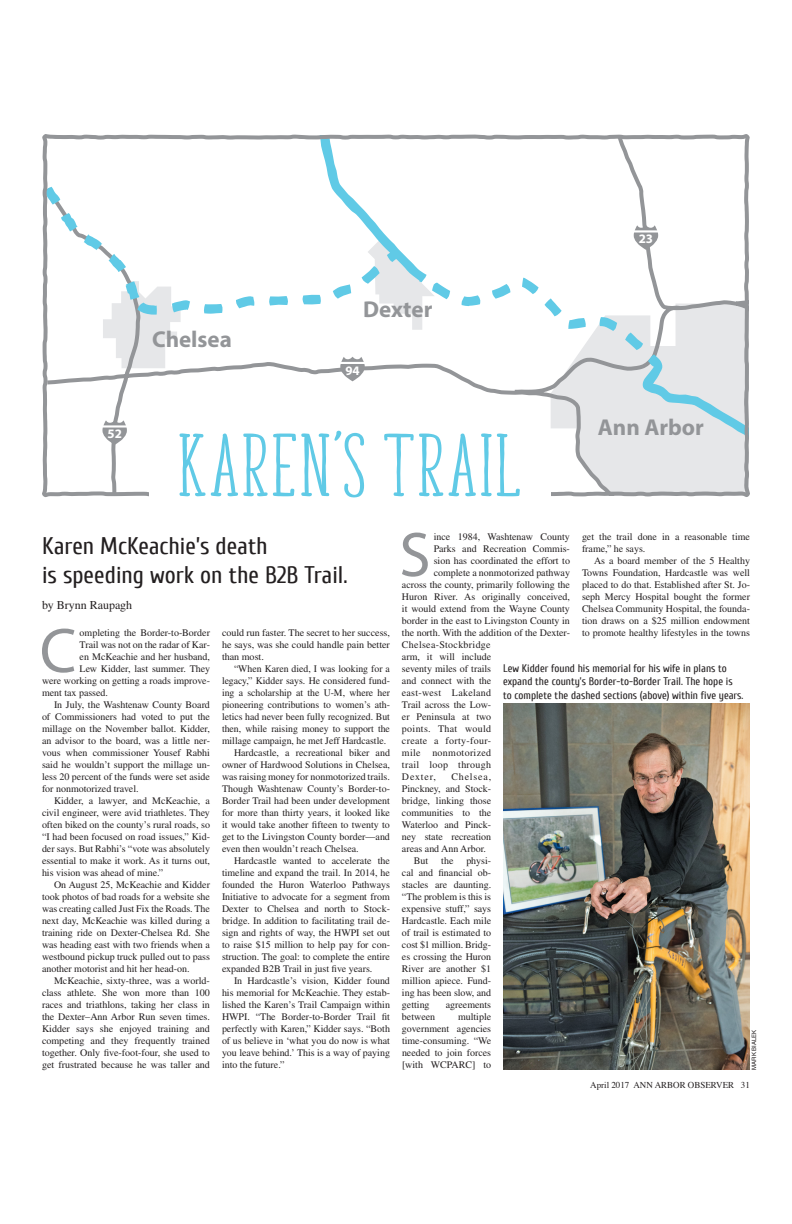
<style>
.page{position:relative;width:792px;height:1224px;background:#fff}
.page>*{position:absolute;margin:0;border:0;box-sizing:border-box;transform-origin:0 0}
.t1{font:86.7px "DEVIOUS";color:#60cae6}
.FeatureInitCap_copy{font:63.4px "Myriad Pro";color:#939598}
.FeatureKicker_copy{font:24px/28.8px "Cuprum";color:#231f20}
.t2{font:700 23px "Myriad Pro";color:#939598}
.t3{font:700 13px "Myriad Pro";color:#fff}
.Byline_copy{font:12px "Times LT Std";color:#231f20}
.Department_Caption_2{font:11px/13.2px "Cuprum";color:#231f20}
.AAindent_copy{font:10px/12px "Times LT Std";color:#231f20;text-align:justify}
.FeatureInitCap_copy-2{font:10px/12px "Times LT Std";color:#231f20;text-align:justify}
.FeatureInitCap_copy-3{font:10px "Times LT Std";letter-spacing:.03em;color:#231f20}
.t4{font:9px "Times";color:#231f20}
.photo_credit_2011_co{font:6px "Helvetica LT Std";color:#231f20}
</style>
<div class="page">
<svg style="left:42px;top:134px;width:708px;height:363px"></svg>
<div style="left:149px;top:480px;width:402px;height:21px;background:#fff"></div>
<img style="left:503px;top:704px;width:247px;height:365px">
<p class="t2" style="left:152px;top:325px;width:81px">Chelsea</p>
<p class="t2" style="left:363px;top:295px;width:71px">Dexter</p>
<p class="t3" style="left:345px;top:362px;width:16px">94</p>
<p class="t3" style="left:108px;top:425px;width:16px">52</p>
<p class="t1" style="left:179px;top:406px;width:347px">KAREN’S TRAIL</p>
<p class="t3" style="left:639px;top:230px;width:16px">23</p>
<p class="t2" style="left:598px;top:412px;width:107px">Ann Arbor</p>
<p class="FeatureKicker_copy" style="left:42px;top:532px;width:307px">Karen McKeachie’s death<br>is speeding work on the B2B Trail.</p>
<p class="Byline_copy" style="left:42px;top:598px;width:92px">by Brynn Raupagh</p>
<p class="FeatureInitCap_copy" style="left:40px;top:612px;width:38px">C</p>
<p class="FeatureInitCap_copy-2" style="left:80px;top:627px;width:132px">ompleting the Border-to-Border</p>
<p class="FeatureInitCap_copy-2" style="left:80px;top:639px;width:132px">Trail was not on the radar of Kar-</p>
<p class="FeatureInitCap_copy-2" style="left:80px;top:651px;width:132px">en McKeachie and her husband,</p>
<p class="FeatureInitCap_copy-2" style="left:80px;top:663px;width:132px">Lew Kidder, last summer. They</p>
<p class="FeatureInitCap_copy-2" style="left:42px;top:675px;width:169px">were working on getting a roads improve-</p>
<p class="FeatureInitCap_copy-2" style="left:42px;top:687px;width:68px">ment tax passed.</p>
<p class="AAindent_copy" style="left:42px;top:699px;width:170px;text-indent:12px">In July, the Washtenaw County Board of Commissioners had voted to put the millage on the November ballot. Kidder, an advisor to the board, was a little ner&shy;vous when commissioner Yousef Rabhi said he wouldn’t support the millage un&shy;less 20 percent of the funds were set aside for nonmotorized travel.</p>
<p class="AAindent_copy" style="left:42px;top:795px;width:170px;text-indent:12px">Kidder, a lawyer, and McKeachie, a civil engineer, were avid triathletes. They often biked on the county’s rural roads, so “I had been focused on road issues,” Kid&shy;der says. But Rabhi’s “vote was absolutely essential to make it work. As it turns out, his vision was ahead of mine.”</p>
<p class="AAindent_copy" style="left:42px;top:879px;width:170px;text-indent:12px">On August 25, McKeachie and Kidder took photos of bad roads for a website she was creating called Just Fix the Roads. The next day, McKeachie was killed during a training ride on Dexter-Chelsea Rd. She was heading east with two friends when a westbound pickup truck pulled out to pass another motorist and hit her head-on.</p>
<p class="AAindent_copy" style="left:42px;top:975px;width:170px;text-indent:12px">McKeachie, sixty-three, was a world&shy;class athlete. She won more than 100 races and triathlons, taking her class in the Dexter–Ann Arbor Run seven times.<br>Kidder says she enjoyed training and competing and they frequently trained together. Only five-foot-four, she used to get frustrated because he was taller and</p>
<p class="AAindent_copy" style="left:222px;top:627px;width:170px">could run faster. The secret to her success, he says, was she could handle pain better than most.</p>
<p class="AAindent_copy" style="left:222px;top:663px;width:170px;text-indent:12px">“When Karen died, I was looking for a legacy,” Kidder says. He considered fund&shy;ing a scholarship at the U-M, where her pioneering contributions to women’s ath&shy;letics had never been fully recognized. But then, while raising money to support the millage campaign, he met Jeff Hardcastle.</p>
<p class="AAindent_copy" style="left:222px;top:747px;width:170px;text-indent:12px">Hardcastle, a recreational biker and owner of Hardwood Solutions in Chelsea, was raising money for nonmotorized trails.<br>Though Washtenaw County’s Border-to-Border Trail had been under development for more than thirty years, it looked like it would take another fifteen to twenty to get to the Livingston County border—and even then wouldn’t reach Chelsea.</p>
<p class="AAindent_copy" style="left:222px;top:855px;width:170px;text-indent:12px">Hardcastle wanted to accelerate the timeline and expand the trail. In 2014, he founded the Huron Waterloo Pathways Initiative to advocate for a segment from Dexter to Chelsea and north to Stock&shy;bridge. In addition to facilitating trail de&shy;sign and rights of way, the HWPI set out to raise $15 million to help pay for con&shy;struction. The goal: to complete the entire expanded B2B Trail in just five years.</p>
<p class="AAindent_copy" style="left:222px;top:975px;width:170px;text-indent:12px">In Hardcastle’s vision, Kidder found his memorial for McKeachie. They estab&shy;lished the Karen’s Trail Campaign within HWPI. “The Border-to-Border Trail fit perfectly with Karen,” Kidder says. “Both of us believe in ‘what you do now is what you leave behind.’ This is a way of paying into the future.”</p>
<p class="FeatureInitCap_copy" style="left:399px;top:516px;width:33px">S</p>
<p class="FeatureInitCap_copy-2" style="left:434px;top:531px;width:138px">ince 1984, Washtenaw County</p>
<p class="AAindent_copy" style="left:582px;top:531px;width:169px">get the trail done in a reasonable time frame,” he says.</p>
<p class="AAindent_copy" style="left:582px;top:555px;width:170px;text-indent:12px">As a board member of the 5 Healthy Towns Foundation, Hardcastle was well placed to do that. Established after St. Jo&shy;seph Mercy Hospital bought the former Chelsea Community Hospital, the founda&shy;tion draws on a $25 million endowment to promote healthy lifestyles in the towns</p>
<p class="FeatureInitCap_copy-2" style="left:434px;top:543px;width:138px">Parks and Recreation Commis-</p>
<p class="FeatureInitCap_copy-2" style="left:434px;top:555px;width:138px">sion has coordinated the effort to</p>
<p class="FeatureInitCap_copy-2" style="left:434px;top:567px;width:138px">complete a nonmotorized pathway</p>
<p class="FeatureInitCap_copy-2" style="left:402px;top:579px;width:169px">across the county, primarily following the</p>
<p class="FeatureInitCap_copy-2" style="left:402px;top:591px;width:170px">Huron River. As originally conceived,</p>
<p class="FeatureInitCap_copy-2" style="left:402px;top:603px;width:169px">it would extend from the Wayne County</p>
<p class="FeatureInitCap_copy-2" style="left:402px;top:615px;width:169px">border in the east to Livingston County in</p>
<p class="FeatureInitCap_copy-2" style="left:402px;top:627px;width:170px">the north. With the addition of the Dexter-</p>
<p class="FeatureInitCap_copy-3" style="left:402px;top:639px;width:90px">Chelsea-Stockbridge</p>
<p class="FeatureInitCap_copy-2" style="left:402px;top:651px;width:91px">arm, it will include</p>
<p class="FeatureInitCap_copy-2" style="left:402px;top:663px;width:91px">seventy miles of trails</p>
<p class="FeatureInitCap_copy-2" style="left:402px;top:675px;width:91px">and connect with the</p>
<p class="FeatureInitCap_copy-3" style="left:402px;top:687px;width:91px">east-west Lakeland</p>
<p class="FeatureInitCap_copy-2" style="left:402px;top:699px;width:91px">Trail across the Low-</p>
<p class="FeatureInitCap_copy-2" style="left:402px;top:711px;width:91px">er Peninsula at two</p>
<p class="FeatureInitCap_copy-3" style="left:402px;top:723px;width:91px">points. That would</p>
<p class="FeatureInitCap_copy-3" style="left:402px;top:735px;width:91px">create a forty-four-</p>
<p class="FeatureInitCap_copy-3" style="left:402px;top:747px;width:91px">mile nonmotorized</p>
<p class="FeatureInitCap_copy-3" style="left:402px;top:759px;width:91px">trail loop through</p>
<p class="FeatureInitCap_copy-2" style="left:402px;top:771px;width:35px">Dexter,</p>
<p class="Department_Caption_2" style="left:503px;top:662px;width:242px">Lew Kidder found his memorial for his wife in plans to expand the county’s Border-to-Border Trail. The hope is to complete the dashed sections (above) within five years.</p>
<p class="FeatureInitCap_copy-2" style="left:402px;top:771px;width:91px;text-indent:49px">Chelsea, Pinckney, and Stock&shy;bridge, linking those communities to the Waterloo and Pinck&shy;ney state recreation areas and Ann Arbor.</p>
<p class="AAindent_copy" style="left:414px;top:855px;width:16px">But</p>
<p class="AAindent_copy" style="left:441px;top:855px;width:14px">the</p>
<p class="AAindent_copy" style="left:402px;top:855px;width:91px;text-indent:64px">physi&shy;cal and financial ob&shy;stacles are daunting. “The problem is this is expensive stuff,” says Hardcastle. Each mile of trail is estimated to cost $1 million. Bridg&shy;es crossing the Huron River are another $1 million apiece. Fund&shy;ing has been slow, and getting</p>
<p class="AAindent_copy" style="left:446px;top:999px;width:47px">agreements</p>
<p class="AAindent_copy" style="left:402px;top:1011px;width:35px">between</p>
<p class="AAindent_copy" style="left:402px;top:1011px;width:91px;text-indent:56px">multiple government agencies time-consuming. “We needed to join forces [with WCPARC] to</p>
<p class="photo_credit_2011_co" style="left:751px;top:1070px;width:41px;rotate:-90deg">MARK BIALEK</p>
<p class="t4" style="left:590px;top:1077px;width:161px">April 2017 ANN ARBOR OBSERVER 31</p>
</div>
